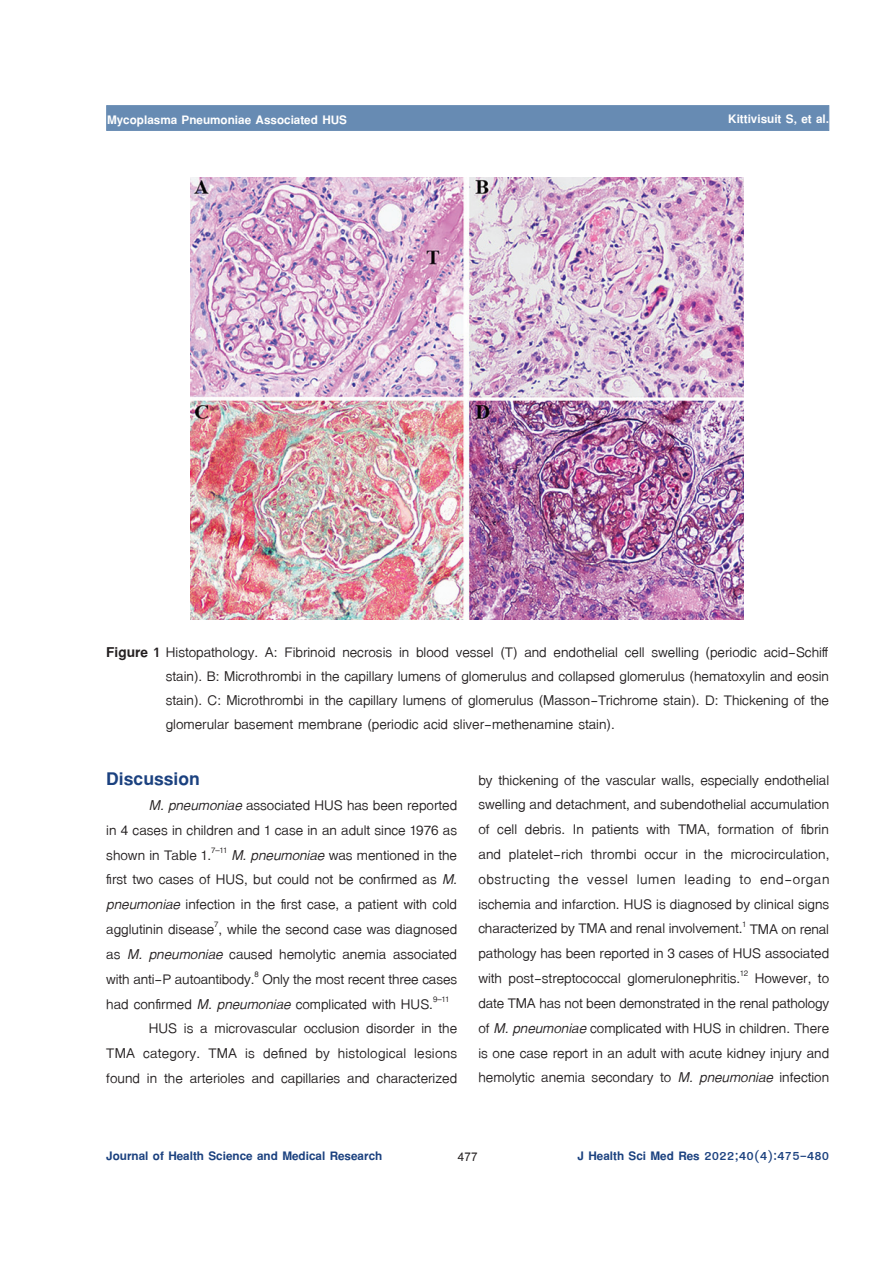
<style>
.page{position:relative;width:893px;height:1263px;background:#fff}
.page>*{position:absolute;margin:0;border:0;box-sizing:border-box;transform-origin:0 0}
.t1{font:700 27px "TF Lanna";color:#1b417f}
.t2{font:21px/24.8px "TF Lanna";color:#231f20;text-align:justify}
.t3{font:700 18px "TF Lanna";color:#1b417f}
.t4{font:700 18px "TF Lanna";color:#fff}
.t5{font:700 18px "Cordia UPC";color:#231f20}
.s1{font-weight:700}
.s2{font-style:italic}
</style>
<div class="page">
<div style="left:106px;top:105px;width:723px;height:26px;background:#678bb3;border:1px solid #678bb3"></div>
<img style="left:190px;top:178px;width:553px;height:441px">
<p class="t4" style="left:107px;top:108px;width:242px">Mycoplasma Pneumoniae Associated HUS</p>
<p class="t4" style="left:728px;top:108px;width:102px">Kittivisuit S, et al.</p>
<p class="t2" style="left:166px;top:640px;width:665px;line-height:24.2px;text-indent:-60px"><span class="s1">Figure 1</span> Histopathology. A: Fibrinoid necrosis in blood vessel (T) and endothelial cell swelling (periodic acid-Schiff stain). B: Microthrombi in the capillary lumens of glomerulus and collapsed glomerulus (hematoxylin and eosin stain). C: Microthrombi in the capillary lumens of glomerulus (Masson-Trichrome stain). D: Thickening of the glomerular basement membrane (periodic acid sliver-methenamine stain).</p>
<p class="t1" style="left:106px;top:762px;width:95px">Discussion</p>
<p class="t2" style="left:149px;top:793px;width:310px"><span class="s2">M. pneumoniae</span> associated HUS has been reported</p>
<p class="t2" style="left:106px;top:818px;width:352px">in 4 cases in children and 1 case in an adult since 1976 as</p>
<p class="t2" style="left:106px;top:842px;width:352px">shown in Table 1.<sup>7–11</sup> <span class="s2">M. pneumoniae</span> was mentioned in the</p>
<p class="t2" style="left:106px;top:867px;width:352px">first two cases of HUS, but could not be confirmed as <span class="s2">M.</span></p>
<p class="t2" style="left:106px;top:892px;width:352px"><span class="s2">pneumoniae</span> infection in the first case, a patient with cold</p>
<p class="t2" style="left:106px;top:917px;width:352px">agglutinin disease<sup>7</sup>, while the second case was diagnosed</p>
<p class="t2" style="left:106px;top:942px;width:352px">as <span class="s2">M. pneumoniae</span> caused hemolytic anemia associated</p>
<p class="t2" style="left:106px;top:967px;width:352px">with anti-P autoantibody.<sup>8</sup> Only the most recent three cases</p>
<p class="t2" style="left:106px;top:991px;width:344px">had confirmed <span class="s2">M. pneumoniae</span> complicated with HUS.<sup>9–11</sup></p>
<p class="t2" style="left:149px;top:1016px;width:310px">HUS is a microvascular occlusion disorder in the</p>
<p class="t2" style="left:106px;top:1041px;width:352px">TMA category. TMA is defined by histological lesions</p>
<p class="t2" style="left:106px;top:1066px;width:352px">found in the arterioles and capillaries and characterized</p>
<p class="t2" style="left:478px;top:767px;width:353px">by thickening of the vascular walls, especially endothelial swelling and detachment, and subendothelial accumulation of cell debris. In patients with TMA, formation of fibrin and platelet-rich thrombi occur in the microcirculation, obstructing the vessel lumen leading to end-organ ischemia and infarction. HUS is diagnosed by clinical signs characterized by TMA and renal involvement.<sup>1</sup> TMA on renal pathology has been reported in 3 cases of HUS associated with post-streptococcal glomerulonephritis.<sup>12</sup> However, to date TMA has not been demonstrated in the renal pathology of <span class="s2">M. pneumoniae</span> complicated with HUS in children. There is one case report in an adult with acute kidney injury and hemolytic anemia secondary to <span class="s2">M. pneumoniae</span> infection</p>
<p class="t3" style="left:106px;top:1145px;width:277px">Journal of Health Science and Medical Research</p>
<p class="t5" style="left:458px;top:1146px;width:21px">477</p>
<p class="t3" style="left:578px;top:1145px;width:253px">J Health Sci Med Res 2022;40(4):475-480</p>
</div>
